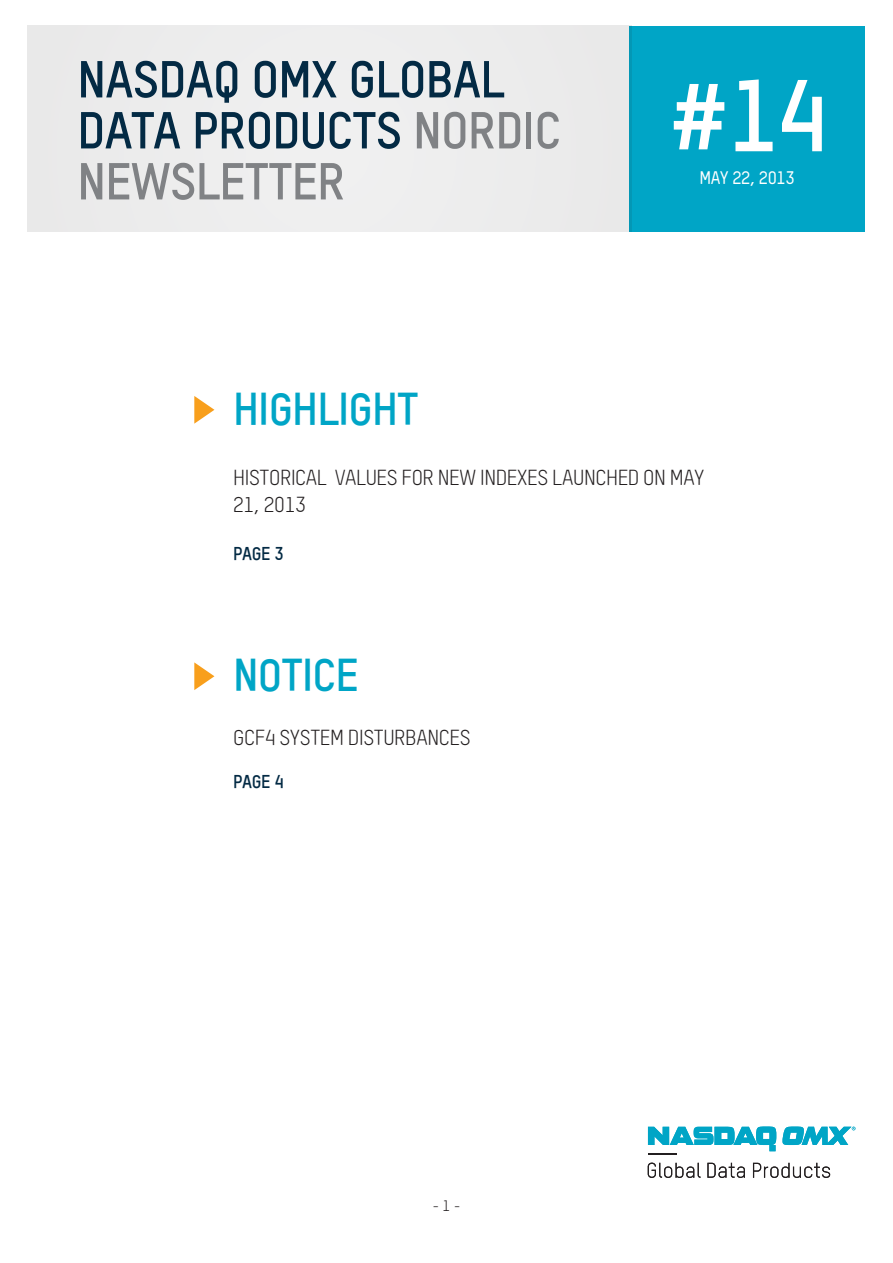
<style>
.page{position:relative;width:893px;height:1263px;background:#fff}
.page>*{position:absolute;margin:0;border:0;box-sizing:border-box;transform-origin:0 0}
.t1{font:700 100.05px "TSTARQ";color:#fff}
.t2{font:700 51px/51px "TSTARQ";letter-spacing:-.02em;color:#032a44}
.HEADER_24pt_Bold_296{font:700 45px "TSTARQ";letter-spacing:-.02em;color:#00a5c6}
.t3{font:21.15px/27px "TSTARQ";letter-spacing:-.02em;color:#231f20}
.t4{font:700 18.15px "TSTARQ";letter-spacing:-.02em;color:#032a44}
.t5{font:500 17.7px "TSTARQ";letter-spacing:-.025em;color:#fff}
.Content_heading{font:15px "TSTAR";color:#231f20}
.s1{color:#808285}
</style>
<div class="page">
<div style="left:629px;top:26px;width:235px;height:205px;background:#00a5c6"></div>
<div style="left:28px;top:26px;width:603px;height:205px;background:#ededed"></div>
<svg style="left:648px;top:1126px;width:207px;height:28px"></svg>
<svg style="left:648px;top:1162px;width:52px;height:16px"></svg>
<svg style="left:707px;top:1163px;width:38px;height:15px"></svg>
<svg style="left:753px;top:1163px;width:77px;height:15px"></svg>
<svg style="left:194px;top:396px;width:20px;height:28px"></svg>
<svg style="left:194px;top:662px;width:20px;height:28px"></svg>
<p class="t2" style="left:77px;top:49px;width:486px">NASDAQ OMX GLOBAL<br>DATA PRODUCTS <span class="s1">NORDIC<br>NEWSLETTER</span></p>
<p class="HEADER_24pt_Bold_296" style="left:233px;top:374px;width:187px">HIGHLIGHT</p>
<p class="t1" style="left:666px;top:40px;width:163px">#14</p>
<p class="t5" style="left:699px;top:164px;width:97px">MAY 22, 2013</p>
<p class="t3" style="left:233px;top:463px;width:473px">HISTORICAL VALUES FOR NEW INDEXES LAUNCHED ON MAY<br>21, 2013</p>
<p class="t4" style="left:233px;top:540px;width:52px">PAGE 3</p>
<p class="HEADER_24pt_Bold_296" style="left:233px;top:641px;width:127px">NOTICE</p>
<p class="t3" style="left:233px;top:722px;width:239px">GCF4 SYSTEM DISTURBANCES</p>
<p class="t4" style="left:233px;top:768px;width:52px">PAGE 4</p>
<p class="Content_heading" style="left:432px;top:1197px;width:30px">- 1 -</p>
</div>
